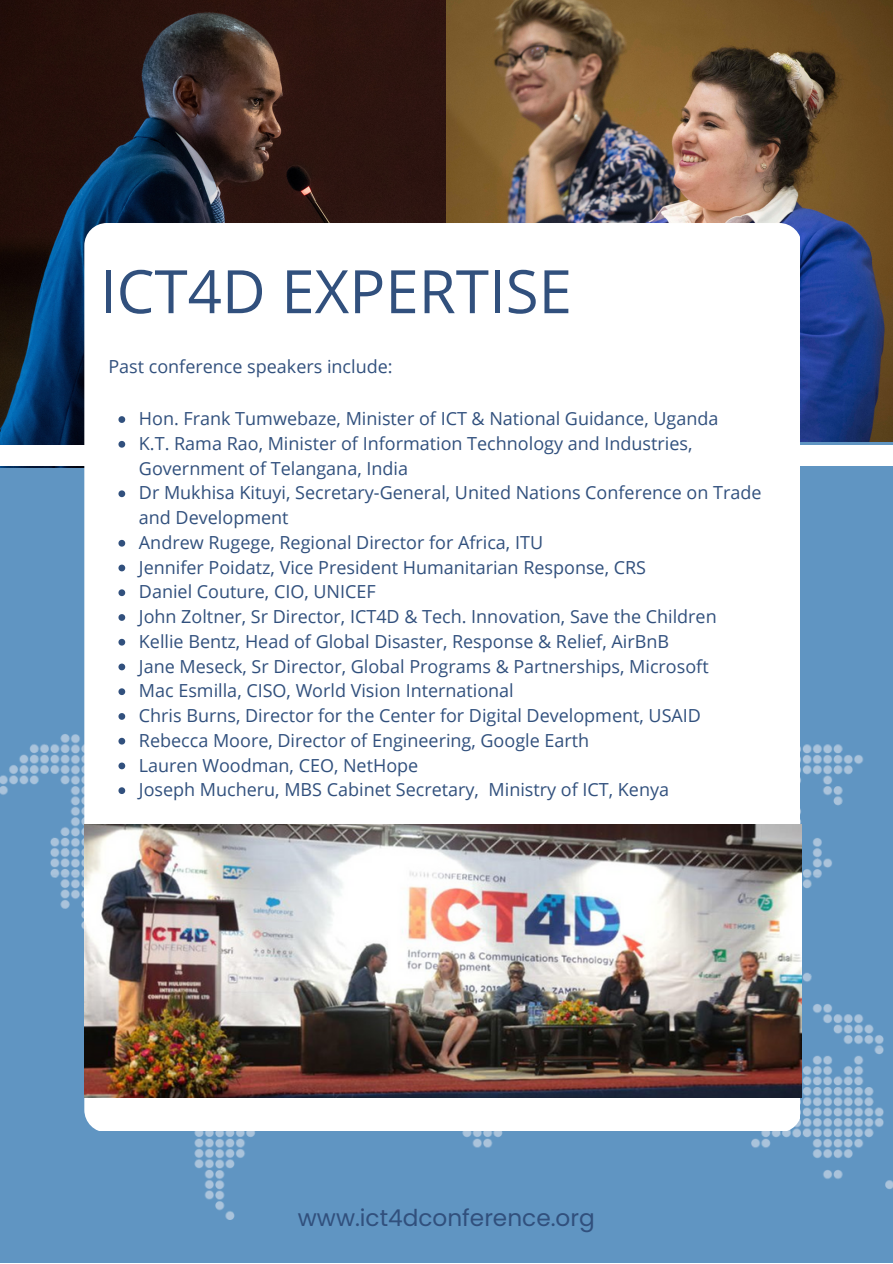
<style>
.page{position:relative;width:893px;height:1264px;background:#fff}
.page>*{position:absolute;margin:0;border:0;box-sizing:border-box;transform-origin:0 0}
.t1{font:60px "Open Sans";color:#31507d}
.t2{font:23.25px "Poppins";color:#31507d}
.t3{font:18px/24.8px "Open Sans";color:#31507d}
</style>
<div class="page">
<div style="left:0;top:0;width:892px;height:1262px;background:#6095c2"></div>
<img style="left:0;top:0;width:446px;height:467px">
<div style="left:0;top:445px;width:892px;height:21px;background:#fff"></div>
<img style="left:0;top:703px;width:892px;height:516px">
<img style="left:446px;top:0;width:446px;height:442px">
<div style="left:84px;top:223px;width:715px;height:907px;background:#fff"></div>
<img style="left:84px;top:824px;width:717px;height:273px">
<svg style="left:118px;top:416px;width:7px;height:7px"></svg>
<svg style="left:118px;top:441px;width:7px;height:6px"></svg>
<svg style="left:118px;top:490px;width:7px;height:7px"></svg>
<svg style="left:118px;top:540px;width:7px;height:6px"></svg>
<svg style="left:118px;top:564px;width:7px;height:7px"></svg>
<svg style="left:118px;top:589px;width:7px;height:7px"></svg>
<svg style="left:118px;top:614px;width:7px;height:7px"></svg>
<svg style="left:118px;top:639px;width:7px;height:6px"></svg>
<svg style="left:118px;top:663px;width:7px;height:7px"></svg>
<svg style="left:118px;top:688px;width:7px;height:7px"></svg>
<svg style="left:118px;top:713px;width:7px;height:6px"></svg>
<svg style="left:118px;top:737px;width:7px;height:7px"></svg>
<svg style="left:118px;top:762px;width:7px;height:7px"></svg>
<svg style="left:118px;top:787px;width:7px;height:7px"></svg>
<h1 class="t1" style="left:100px;top:249px;width:473px">ICT4D EXPERTISE</h1>
<p class="t3" style="left:108px;top:354px;width:286px">Past conference speakers include:</p>
<p class="t3" style="left:139px;top:406px;width:624px">Hon. Frank Tumwebaze, Minister of ICT &amp; National Guidance, Uganda<br>K.T. Rama Rao, Minister of Information Technology and Industries, Government of Telangana, India<br>Dr Mukhisa Kituyi, Secretary-General, United Nations Conference on Trade and Development<br>Andrew Rugege, Regional Director for Africa, ITU<br>Jennifer Poidatz, Vice President Humanitarian Response, CRS<br>Daniel Couture, CIO, UNICEF<br>John Zoltner, Sr Director, ICT4D &amp; Tech. Innovation, Save the Children Kellie Bentz, Head of Global Disaster, Response &amp; Relief, AirBnB<br>Jane Meseck, Sr Director, Global Programs &amp; Partnerships, Microsoft<br>Mac Esmilla, CISO, World Vision International<br>Chris Burns, Director for the Center for Digital Development, USAID Rebecca Moore, Director of Engineering, Google Earth<br>Lauren Woodman, CEO, NetHope<br>Joseph Mucheru, MBS Cabinet Secretary, Ministry of ICT, Kenya</p>
<p class="t2" style="left:298px;top:1201px;width:298px">www.ict4dconference.org</p>
</div>
